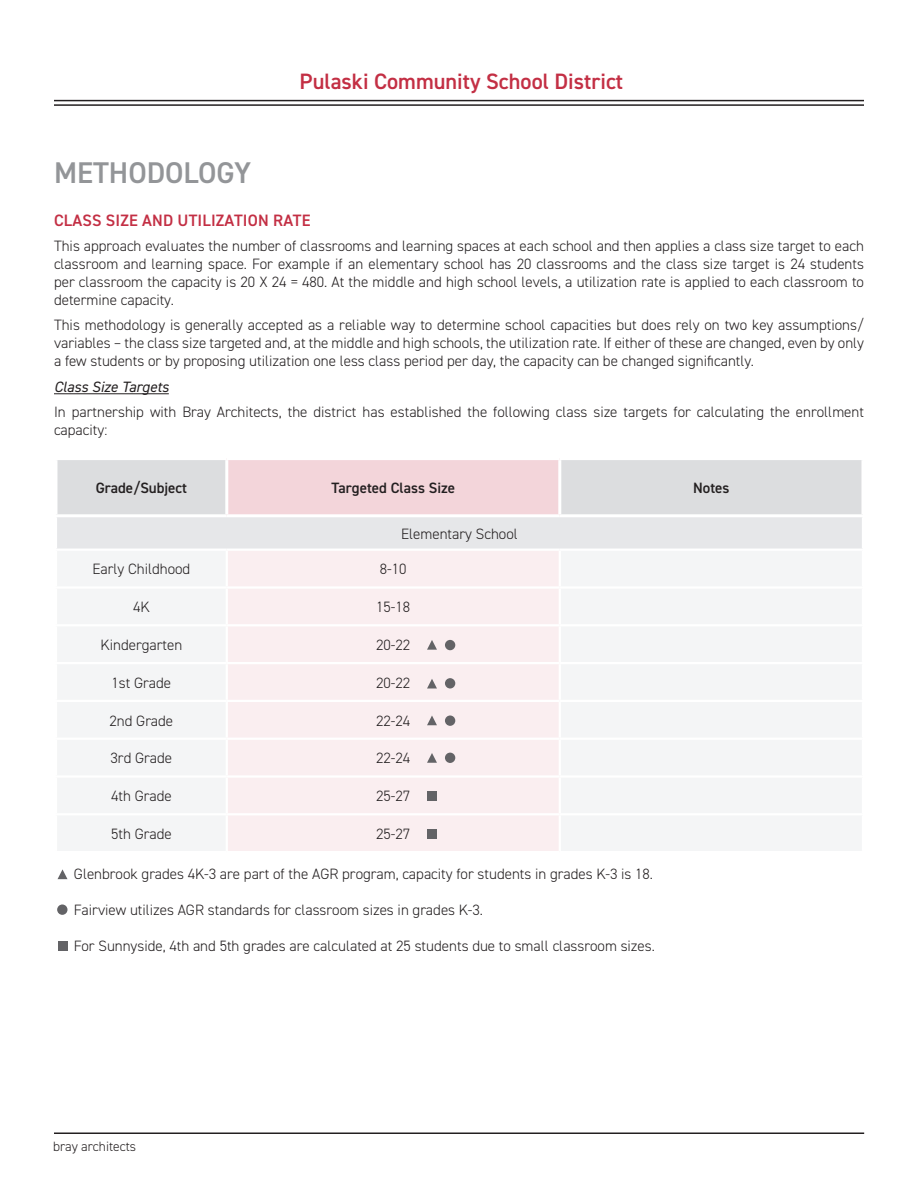
<style>
.page{position:relative;width:918px;height:1188px;background:#fff}
.page>*{position:absolute;margin:0;border:0;box-sizing:border-box;transform-origin:0 0}
.t1{font:600 30px "DIN2014";color:#939598}
.t2{font:600 22.35px "DIN2014";color:#c32f44}
.t3{font:600 16.5px "DIN2014";letter-spacing:.01em;color:#c32f44}
.Text{font:300 15px/18px "DIN2014";color:#231f20;text-align:justify}
.t4{font:600 15px "DIN2014";color:#231f20}
.t5{font:italic 15px "DIN2014";color:#231f20}
.t6{font:300 13.5px "DIN2014";color:#231f20}
</style>
<div class="page">
<hr style="left:54px;top:104px;width:810px;height:2px;background:#231f20">
<hr style="left:54px;top:100px;width:810px;height:1px;background:#231f20">
<hr style="left:54px;top:1132px;width:810px;height:2px;background:#231f20">
<hr style="left:54px;top:393px;width:115px;height:1px;background:#231f20">
<div style="left:57px;top:460px;width:804px;height:54px;background:#dcdddf"></div>
<div style="left:227px;top:459px;width:333px;height:57px;background:#f3d5da"></div>
<div style="left:56px;top:516px;width:807px;height:34px;background:#e6e7e9"></div>
<div style="left:58px;top:551px;width:167px;height:300px;background:#f4f5f6"></div>
<div style="left:228px;top:551px;width:331px;height:300px;background:#faeef0"></div>
<div style="left:561px;top:551px;width:300px;height:300px;background:#f4f5f6"></div>
<hr style="left:55px;top:517px;width:2px;height:32px;background:#fff">
<hr style="left:862px;top:517px;width:2px;height:32px;background:#fff">
<hr style="left:55px;top:549px;width:172px;height:2px;background:#fff">
<hr style="left:227px;top:549px;width:333px;height:2px;background:#fff">
<hr style="left:560px;top:549px;width:304px;height:2px;background:#fff">
<hr style="left:55px;top:586px;width:172px;height:3px;background:#fff">
<hr style="left:227px;top:586px;width:333px;height:3px;background:#fff">
<hr style="left:560px;top:586px;width:304px;height:3px;background:#fff">
<hr style="left:55px;top:624px;width:172px;height:2px;background:#fff">
<hr style="left:227px;top:624px;width:333px;height:2px;background:#fff">
<hr style="left:560px;top:624px;width:304px;height:2px;background:#fff">
<hr style="left:55px;top:662px;width:172px;height:2px;background:#fff">
<hr style="left:227px;top:662px;width:333px;height:2px;background:#fff">
<hr style="left:560px;top:662px;width:304px;height:2px;background:#fff">
<hr style="left:55px;top:700px;width:172px;height:2px;background:#fff">
<hr style="left:227px;top:700px;width:333px;height:2px;background:#fff">
<hr style="left:560px;top:700px;width:304px;height:2px;background:#fff">
<hr style="left:55px;top:738px;width:172px;height:2px;background:#fff">
<hr style="left:227px;top:738px;width:333px;height:2px;background:#fff">
<hr style="left:560px;top:738px;width:304px;height:2px;background:#fff">
<hr style="left:55px;top:775px;width:172px;height:3px;background:#fff">
<hr style="left:227px;top:775px;width:333px;height:3px;background:#fff">
<hr style="left:560px;top:775px;width:304px;height:3px;background:#fff">
<hr style="left:55px;top:813px;width:172px;height:2px;background:#fff">
<hr style="left:227px;top:813px;width:333px;height:2px;background:#fff">
<hr style="left:560px;top:813px;width:304px;height:2px;background:#fff">
<hr style="left:227px;top:457px;width:333px;height:3px;background:#fff">
<hr style="left:225px;top:460px;width:3px;height:54px;background:#fff">
<hr style="left:558px;top:460px;width:3px;height:54px;background:#fff">
<hr style="left:54px;top:514px;width:173px;height:3px;background:#fff">
<hr style="left:227px;top:514px;width:333px;height:3px;background:#fff">
<hr style="left:560px;top:514px;width:304px;height:3px;background:#fff">
<div style="left:57px;top:904px;width:11px;height:11px;background:#636366;border-radius:50%"></div>
<div style="left:58px;top:941px;width:9px;height:9px;background:#636366"></div>
<div style="left:427px;top:791px;width:10px;height:9px;background:#636366"></div>
<div style="left:427px;top:830px;width:10px;height:9px;background:#636366"></div>
<svg style="left:58px;top:869px;width:9px;height:10px"></svg>
<svg style="left:427px;top:640px;width:10px;height:10px"></svg>
<svg style="left:427px;top:679px;width:10px;height:9px"></svg>
<svg style="left:427px;top:715px;width:10px;height:10px"></svg>
<svg style="left:427px;top:753px;width:10px;height:10px"></svg>
<div style="left:445px;top:640px;width:10px;height:10px;background:#636366;border-radius:50%"></div>
<div style="left:445px;top:678px;width:10px;height:11px;background:#636366;border-radius:50%"></div>
<div style="left:445px;top:715px;width:10px;height:11px;background:#636366;border-radius:50%"></div>
<div style="left:445px;top:753px;width:10px;height:10px;background:#636366;border-radius:50%"></div>
<h2 class="t2" style="left:300px;top:66px;width:325px">Pulaski Community School District</h2>
<p class="t1" style="left:54px;top:153px;width:199px">METHODOLOGY</p>
<p class="t3" style="left:54px;top:210px;width:258px">CLASS SIZE AND UTILIZATION RATE</p>
<p class="Text" style="left:54px;top:237px;width:812px">This approach evaluates the number of classrooms and learning spaces at each school and then applies a class size target to each classroom and learning space. For example if an elementary school has 20 classrooms and the class size target is 24 students per classroom the capacity is 20 X 24 = 480. At the middle and high school levels, a utilization rate is applied to each classroom to determine capacity.</p>
<p class="Text" style="left:54px;top:316px;width:812px">This methodology is generally accepted as a reliable way to determine school capacities but does rely on two key assumptions/ variables – the class size targeted and, at the middle and high schools, the utilization rate. If either of these are changed, even by only a few students or by proposing utilization one less class period per day, the capacity can be changed significantly.</p>
<p class="t5" style="left:54px;top:378px;width:116px">Class Size Targets</p>
<p class="Text" style="left:54px;top:403px;width:812px">In partnership with Bray Architects, the district has established the following class size targets for calculating the enrollment capacity:</p>
<p class="t4" style="left:96px;top:478px;width:93px">Grade/Subject</p>
<p class="t4" style="left:331px;top:478px;width:125px">Targeted Class Size</p>
<p class="t4" style="left:693px;top:478px;width:38px">Notes</p>
<p class="Text" style="left:401px;top:524px;width:118px">Elementary School</p>
<p class="Text" style="left:92px;top:560px;width:99px">Early Childhood</p>
<p class="Text" style="left:380px;top:560px;width:28px">8-10</p>
<p class="Text" style="left:133px;top:598px;width:18px">4K</p>
<p class="Text" style="left:376px;top:598px;width:36px">15-18</p>
<p class="Text" style="left:100px;top:636px;width:83px">Kindergarten</p>
<p class="Text" style="left:376px;top:636px;width:36px">20-22</p>
<p class="Text" style="left:112px;top:674px;width:61px">1st Grade</p>
<p class="Text" style="left:376px;top:674px;width:36px">20-22</p>
<p class="Text" style="left:110px;top:712px;width:65px">2nd Grade</p>
<p class="Text" style="left:376px;top:712px;width:36px">22-24</p>
<p class="Text" style="left:111px;top:749px;width:63px">3rd Grade</p>
<p class="Text" style="left:376px;top:749px;width:36px">22-24</p>
<p class="Text" style="left:111px;top:787px;width:62px">4th Grade</p>
<p class="Text" style="left:376px;top:787px;width:36px">25-27</p>
<p class="Text" style="left:111px;top:825px;width:62px">5th Grade</p>
<p class="Text" style="left:376px;top:825px;width:36px">25-27</p>
<p class="Text" style="left:74px;top:865px;width:581px">Glenbrook grades 4K-3 are part of the AGR program, capacity for students in grades K-3 is 18.</p>
<p class="Text" style="left:74px;top:901px;width:411px">Fairview utilizes AGR standards for classroom sizes in grades K-3.</p>
<p class="Text" style="left:74px;top:937px;width:582px">For Sunnyside, 4th and 5th grades are calculated at 25 students due to small classroom sizes.</p>
<p class="t6" style="left:53px;top:1139px;width:84px">bray architects</p>
</div>
